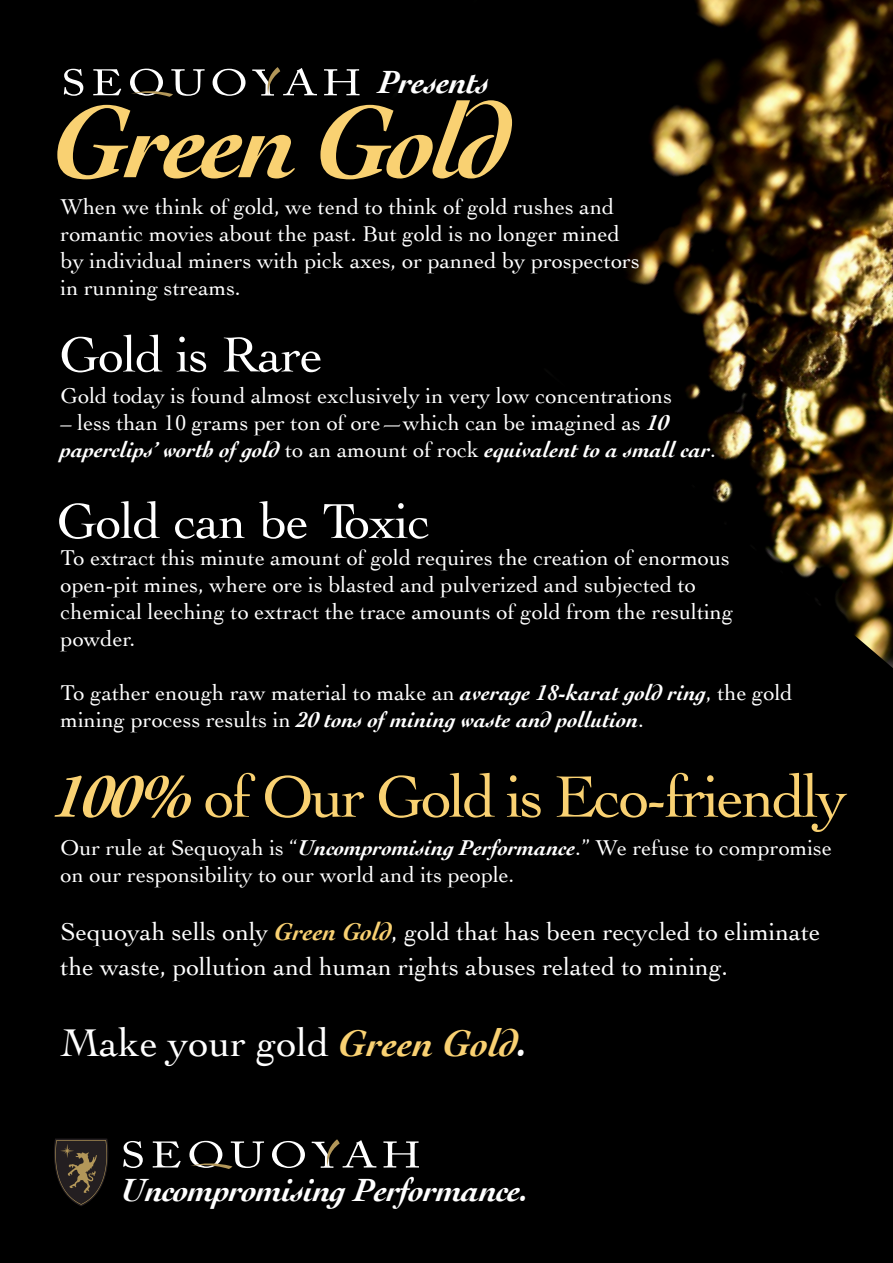
<style>
.page{position:relative;width:893px;height:1263px;background:#000}
.page>*{position:absolute;margin:0;border:0;box-sizing:border-box;transform-origin:0 0}
.t1{font:italic 700 108px "Cochin";letter-spacing:-.04em;color:#f9d172}
.t2{font:61.5px "Cochin";letter-spacing:-.04em;color:#f9d172}
.t3{font:51.75px "Cochin";letter-spacing:-.02em;color:#fff}
.t4{font:40.5px "Cochin";color:#fff}
.t5{font:italic 700 33.6px "Cochin";letter-spacing:-.02em;color:#fff}
.t6{font:25.5px/34.5px "Cochin";color:#fff}
.t7{font:22.5px/27px "Cochin";color:#fff}
.s1{font-weight:700;font-style:italic}
.s2{font-weight:700;font-style:italic;color:#f9d172}
.s3{font-weight:700;font-style:italic;font-size:39px;color:#f9d172}
</style>
<div class="page">
<img style="left:324px;top:0;width:569px;height:668px">
<svg style="left:123px;top:1141px;width:20px;height:27px"></svg>
<svg style="left:153px;top:1141px;width:28px;height:26px"></svg>
<svg style="left:272px;top:1141px;width:33px;height:27px"></svg>
<svg style="left:383px;top:1141px;width:36px;height:26px"></svg>
<svg style="left:189px;top:1141px;width:75px;height:28px"></svg>
<svg style="left:312px;top:1139px;width:64px;height:29px"></svg>
<svg style="left:54px;top:1138px;width:54px;height:68px"></svg>
<svg style="left:64px;top:69px;width:19px;height:27px"></svg>
<svg style="left:93px;top:69px;width:28px;height:26px"></svg>
<svg style="left:213px;top:69px;width:33px;height:27px"></svg>
<svg style="left:324px;top:69px;width:36px;height:26px"></svg>
<svg style="left:130px;top:69px;width:75px;height:28px"></svg>
<svg style="left:252px;top:67px;width:65px;height:29px"></svg>
<h3 class="t5" style="left:379px;top:62px;width:112px">Presents</h3>
<p class="t1" style="left:54px;top:78px;width:458px">Green Gold</p>
<p class="t7" style="left:61px;top:193px;width:581px">When we think of gold, we tend to think of gold rushes and romantic movies about the past. But gold is no longer mined by individual miners with pick axes, or panned by prospectors in running streams.</p>
<h3 class="t3" style="left:59px;top:325px;width:266px">Gold is Rare</h3>
<p class="t7" style="left:61px;top:382px;width:613px">Gold today is found almost exclusively in very low concentrations</p>
<p class="t7" style="left:61px;top:409px;width:657px">– less than 10 grams per ton of ore—which can be imagined as <span class="s1">10 paperclips’ worth of gold</span> to an amount of rock <span class="s1">equivalent to a small car</span>.</p>
<h3 class="t3" style="left:57px;top:491px;width:376px">Gold can be Toxic</h3>
<p class="t7" style="left:61px;top:544px;width:674px">To extract this minute amount of gold requires the creation of enormous open-pit mines, where ore is blasted and pulverized and subjected to chemical leeching to extract the trace amounts of gold from the resulting powder.</p>
<p class="t7" style="left:61px;top:679px;width:734px">To gather enough raw material to make an <span class="s1">average 18-karat gold ring</span>, the gold mining process results in <span class="s1">20 tons of mining waste and pollution</span>.</p>
<p class="t2" style="left:54px;top:761px;width:795px"><span class="s1">100%</span> of Our Gold is Eco-friendly</p>
<p class="t7" style="left:61px;top:834px;width:773px">Our rule at Sequoyah is “<span class="s1">Uncompromising Performance</span>.” We refuse to compromise on our responsibility to our world and its people.</p>
<p class="t6" style="left:61px;top:915px;width:761px">Sequoyah sells only <span class="s2">Green Gold</span>, gold that has been recycled to eliminate the waste, pollution and human rights abuses related to mining.</p>
<p class="t4" style="left:61px;top:1019px;width:469px">Make your gold <span class="s3">Green Gold</span><span class="s1">.</span></p>
<h3 class="t5" style="left:122px;top:1170px;width:409px">Uncompromising Performance.</h3>
</div>
